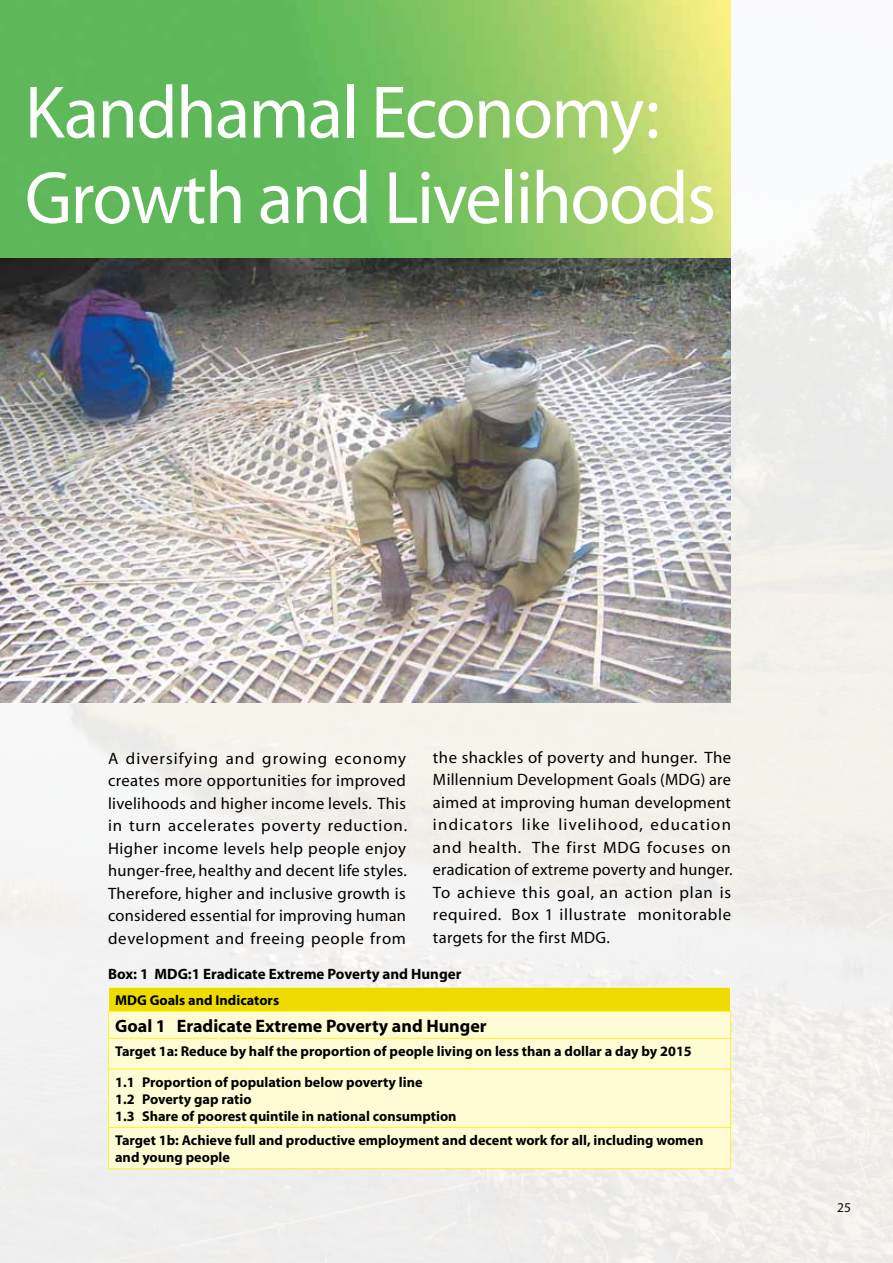
<style>
.page{position:relative;width:893px;height:1263px;background:#fff}
.page>*{position:absolute;margin:0;border:0;box-sizing:border-box;transform-origin:0 0}
.t1{font:75px/85.5px "Myriad";letter-spacing:-.02em;color:#fff}
.t2{font:700 18px "Myriad";color:#000}
.t3{font:16.5px/22.5px "Myriad";letter-spacing:.04em;color:#000;text-align:justify}
.t4{font:700 15px "Myriad Pro";color:#000}
.t5{font:700 14.25px/17.1px "Myriad Pro";color:#000}
.t6{font:700 14.25px/17.1px "Myriad";color:#000}
.t7{font:13.5px "Myriad";color:#000}
</style>
<div class="page">
<img style="left:0;top:164px;width:893px;height:1099px">
<img style="left:0;top:0;width:731px;height:702px">
<img style="left:0;top:248px;width:731px;height:72px">
<div style="left:108px;top:987px;width:623px;height:24px;background:#eedc00"></div>
<div style="left:109px;top:1012px;width:621px;height:156px;background:#fffcd5"></div>
<hr style="left:108px;top:987px;width:623px;height:1px;background:#fff">
<hr style="left:108px;top:1011px;width:623px;height:1px;background:#fff32a">
<svg style="left:108px;top:987px;width:1px;height:51px"></svg>
<svg style="left:730px;top:987px;width:1px;height:51px"></svg>
<hr style="left:108px;top:1038px;width:623px;height:1px;background:#fff32a">
<hr style="left:108px;top:1039px;width:1px;height:30px;background:#fff32a">
<hr style="left:730px;top:1039px;width:1px;height:30px;background:#fff32a">
<hr style="left:108px;top:1069px;width:623px;height:1px;background:#fff32a">
<hr style="left:108px;top:1069px;width:1px;height:58px;background:#fff32a">
<hr style="left:730px;top:1069px;width:1px;height:58px;background:#fff32a">
<hr style="left:108px;top:1127px;width:623px;height:1px;background:#fff32a">
<hr style="left:108px;top:1128px;width:1px;height:40px;background:#fff32a">
<hr style="left:730px;top:1128px;width:1px;height:40px;background:#fff32a">
<hr style="left:108px;top:1168px;width:623px;height:1px;background:#fff32a">
<h1 class="t1" style="left:25px;top:73px;width:692px">Kandhamal Economy:<br>Growth and Livelihoods</h1>
<p class="t3" style="left:108px;top:748px;width:301px">A diversifying and growing economy creates more opportunities for improved livelihoods and higher income levels. This in turn accelerates poverty reduction.<br>Higher income levels help people enjoy hunger-free, healthy and decent life styles.<br>Therefore, higher and inclusive growth is considered essential for improving human development and freeing people from</p>
<p class="t3" style="left:433px;top:747px;width:301px">the shackles of poverty and hunger. The Millennium Development Goals (MDG) are aimed at improving human development indicators like livelihood, education and health. The first MDG focuses on eradication of extreme poverty and hunger.<br>To achieve this goal, an action plan is required. Box 1 illustrate monitorable targets for the first MDG.</p>
<p class="t4" style="left:108px;top:965px;width:355px">Box: 1 MDG:1 Eradicate Extreme Poverty and Hunger</p>
<p class="t5" style="left:115px;top:991px;width:166px">MDG Goals and Indicators</p>
<p class="t2" style="left:115px;top:1016px;width:373px">Goal 1 Eradicate Extreme Poverty and Hunger</p>
<p class="t5" style="left:115px;top:1042px;width:578px">Target 1a: Reduce by half the proportion of people living on less than a dollar a day by 2015</p>
<p class="t6" style="left:115px;top:1074px;width:343px">1.1 Proportion of population below poverty line<br>1.2 Poverty gap ratio<br>1.3 Share of poorest quintile in national consumption</p>
<p class="t5" style="left:115px;top:1131px;width:590px">Target 1b: Achieve full and productive employment and decent work for all, including women and young people</p>
<p class="t7" style="left:837px;top:1200px;width:15px">25</p>
</div>
